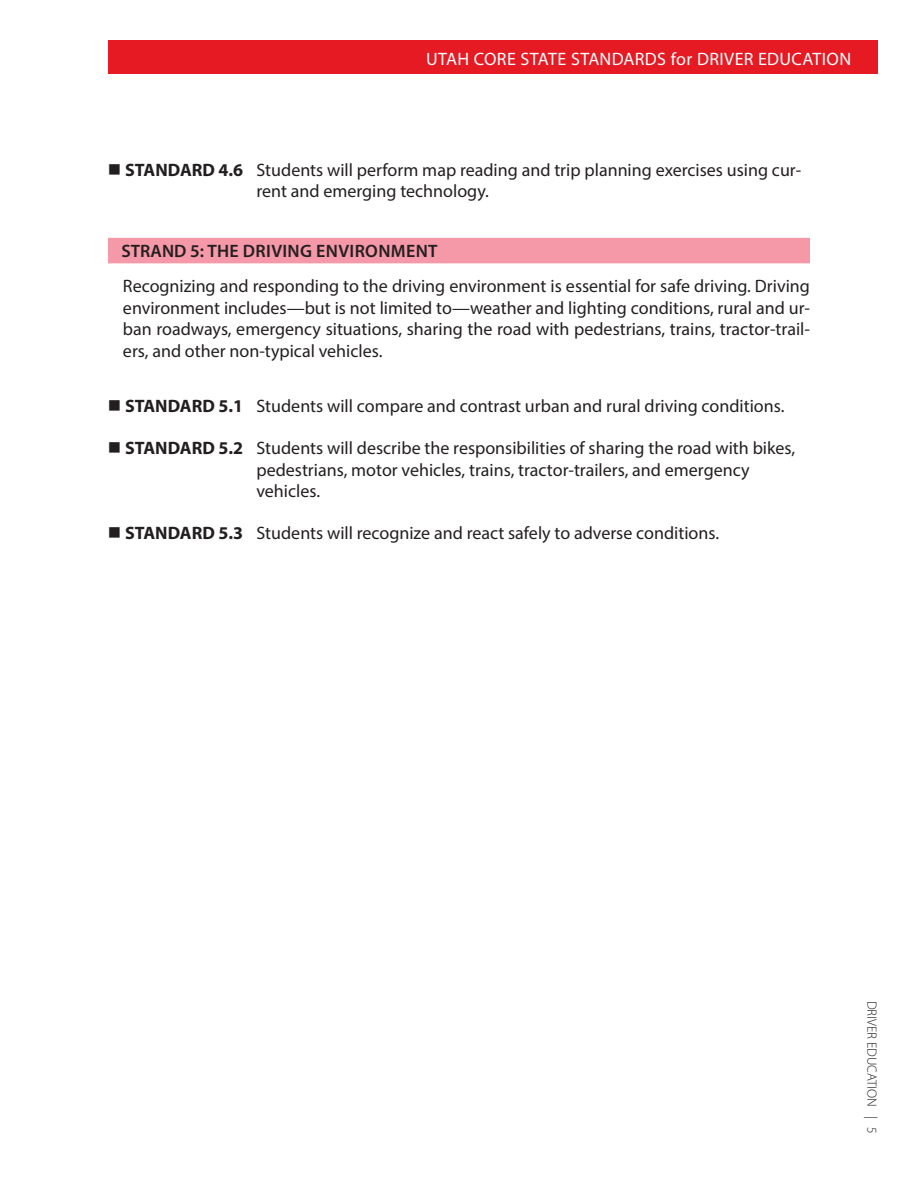
<style>
.page{position:relative;width:918px;height:1188px;background:#fff}
.page>*{position:absolute;margin:0;border:0;box-sizing:border-box;transform-origin:0 0}
.t1{font:18px/21.6px "Myriad Pro";color:#231f20}
.t2{font:18px "Myriad Pro";letter-spacing:.02em;color:#fff}
.t3{font:600 18px "Myriad Pro";letter-spacing:.02em;color:#231f20}
.t4{font:300 13.5px "Myriad Pro";color:#231f20}
.s1{font-weight:700}
</style>
<div class="page">
<div style="left:108px;top:40px;width:770px;height:34px;background:#e51a23"></div>
<div style="left:108px;top:238px;width:702px;height:25px;background:#f598a8"></div>
<p class="t2" style="left:426px;top:47px;width:427px">UTAH CORE STATE STANDARDS for DRIVER EDUCATION</p>
<p class="t1" style="left:256px;top:158px;width:546px;text-indent:-131px"><span class="s1">STANDARD 4.6</span> Students will perform map reading and trip planning exercises using cur&shy;rent and emerging technology.</p>
<p class="t3" style="left:121px;top:240px;width:318px">STRAND 5: THE DRIVING ENVIRONMENT</p>
<p class="t1" style="left:123px;top:275px;width:689px;text-align:justify">Recognizing and responding to the driving environment is essential for safe driving. Driving environment includes—but is not limited to—weather and lighting conditions, rural and ur&shy;ban roadways, emergency situations, sharing the road with pedestrians, trains, tractor-trail&shy;ers, and other non-typical vehicles.</p>
<p class="t1" style="left:125px;top:395px;width:661px"><span class="s1">STANDARD 5.1</span> Students will compare and contrast urban and rural driving conditions.</p>
<p class="t1" style="left:256px;top:437px;width:540px;text-indent:-131px"><span class="s1">STANDARD 5.2</span> Students will describe the responsibilities of sharing the road with bikes, pedestrians, motor vehicles, trains, tractor-trailers, and emergency vehicles.</p>
<p class="t1" style="left:125px;top:522px;width:595px"><span class="s1">STANDARD 5.3</span> Students will recognize and react safely to adverse conditions.</p>
<p class="t4" style="left:880px;top:1001px;width:135px;rotate:90deg">DRIVER EDUCATION | 5</p>
</div>
